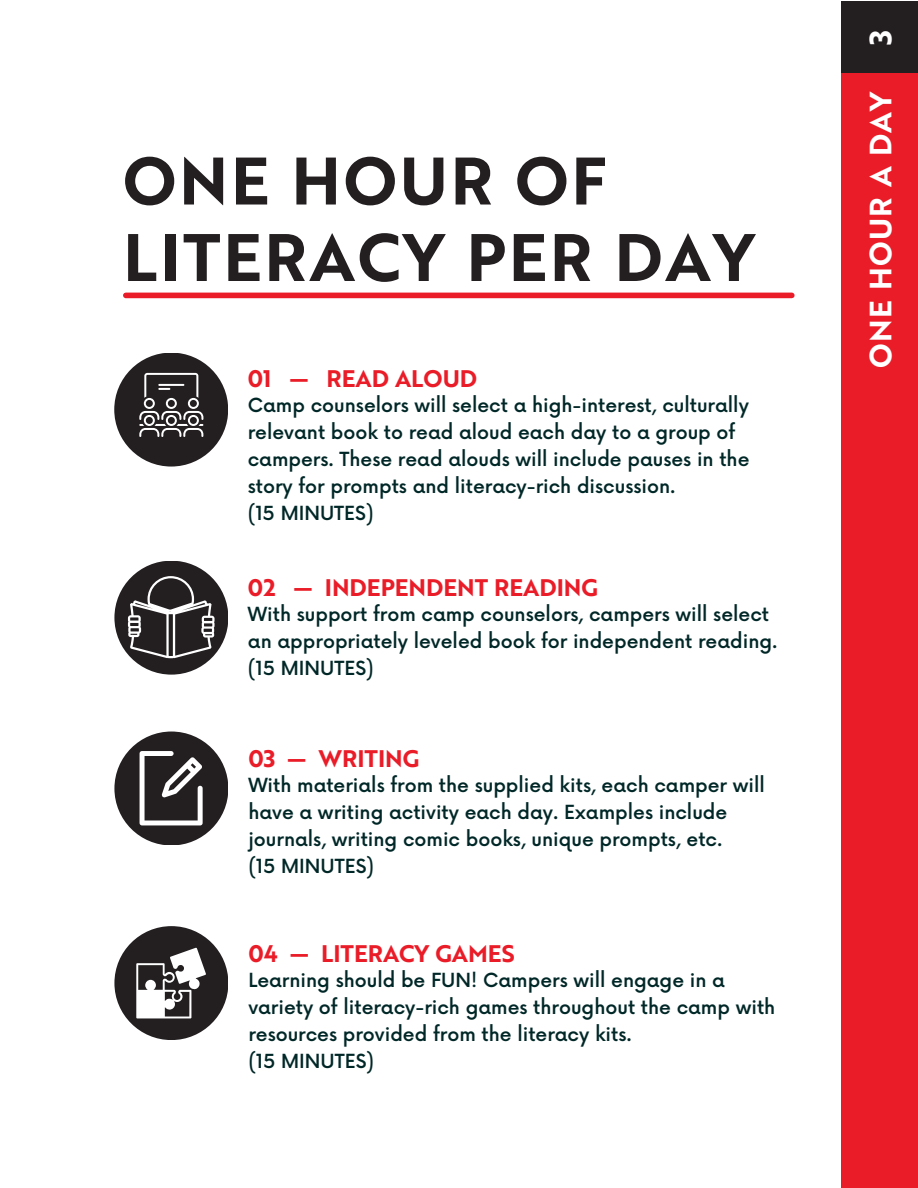
<style>
.page{position:relative;width:918px;height:1188px;background:#fff}
.page>*{position:absolute;margin:0;border:0;box-sizing:border-box;transform-origin:0 0}
.t1{font:65.25px/76.5px "Brother 1816 Bold";letter-spacing:.04em;color:#231f20}
.t2{font:30px "Brother 1816 Bold";letter-spacing:.04em;color:#fff}
.t3{font:23.4px "Brother 1816 Bold";color:#e91c28}
.t4{font:500 18.9px/27px "Now";color:#002727}
</style>
<div class="page">
<div style="left:126px;top:293px;width:666px;height:5px;background:#e91c28"></div>
<div style="left:842px;top:1px;width:76px;height:1186px;background:#e91c28"></div>
<div style="left:114px;top:732px;width:114px;height:113px;background:#231f20;border-radius:50%"></div>
<div style="left:114px;top:561px;width:114px;height:114px;background:#231f20;border-radius:50%"></div>
<div style="left:114px;top:353px;width:114px;height:114px;background:#231f20;border-radius:50%"></div>
<div style="left:114px;top:926px;width:114px;height:114px;background:#231f20;border-radius:50%"></div>
<svg style="left:128px;top:576px;width:87px;height:82px"></svg>
<svg style="left:139px;top:373px;width:64px;height:64px"></svg>
<svg style="left:140px;top:751px;width:62px;height:74px"></svg>
<svg style="left:136px;top:948px;width:70px;height:70px"></svg>
<div style="left:842px;top:1px;width:76px;height:72px;background:#231f20"></div>
<h1 class="t1" style="left:123px;top:138px;width:633px">ONE HOUR OF<br>LITERACY PER DAY</h1>
<p class="t3" style="left:248px;top:361px;width:231px">01 — READ ALOUD</p>
<p class="t4" style="left:248px;top:393px;width:503px">Camp counselors will select a high-interest, culturally relevant book to read aloud each day to a group of campers. These read alouds will include pauses in the story for prompts and literacy-rich discussion.<br>(15 MINUTES)</p>
<p class="t3" style="left:248px;top:571px;width:352px">02 — INDEPENDENT READING</p>
<p class="t4" style="left:248px;top:602px;width:531px">With support from camp counselors, campers will select an appropriately leveled book for independent reading. (15 MINUTES)</p>
<p class="t3" style="left:248px;top:742px;width:173px">03 — WRITING</p>
<p class="t4" style="left:248px;top:773px;width:518px">With materials from the supplied kits, each camper will have a writing activity each day. Examples include journals, writing comic books, unique prompts, etc.<br>(15 MINUTES)</p>
<p class="t3" style="left:248px;top:936px;width:268px">04 — LITERACY GAMES</p>
<p class="t4" style="left:248px;top:968px;width:528px">Learning should be FUN! Campers will engage in a variety of literacy-rich games throughout the camp with resources provided from the literacy kits.<br>(15 MINUTES)</p>
<h2 class="t2" style="left:859px;top:45px;width:16px;rotate:-90deg">3</h2>
<h2 class="t2" style="left:859px;top:368px;width:279px;rotate:-90deg">ONE HOUR A DAY</h2>
</div>
